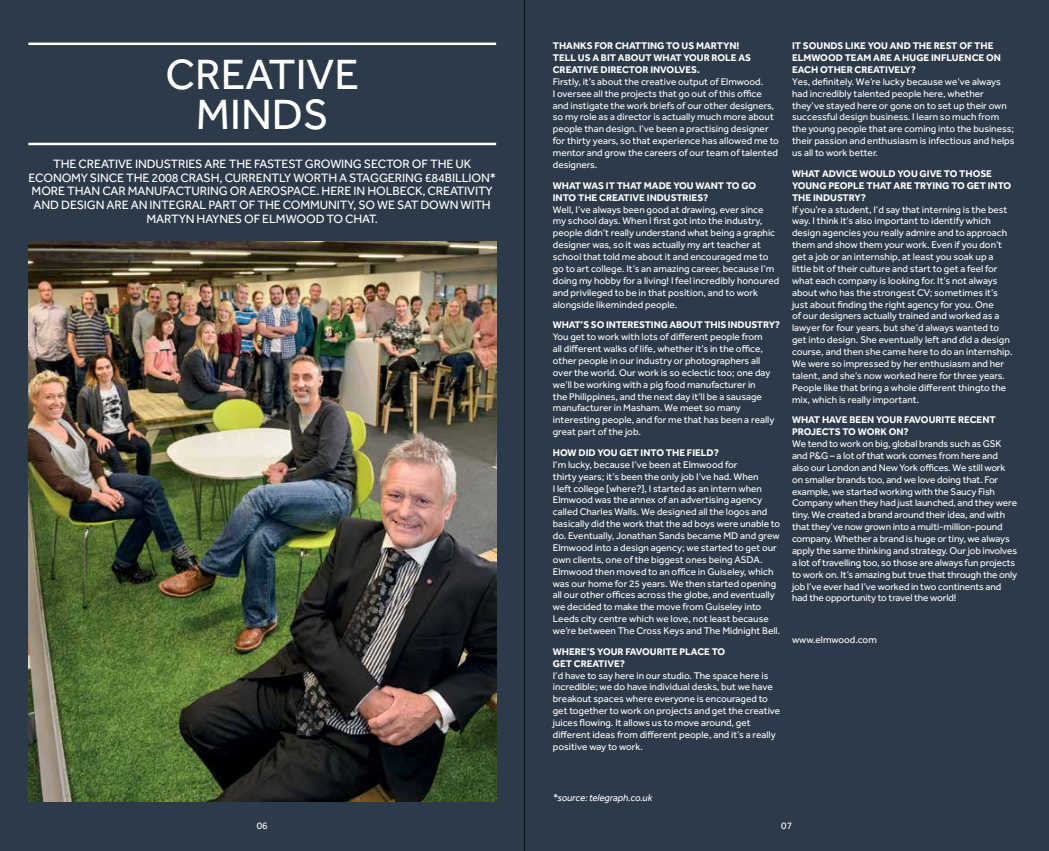
<style>
.page{position:relative;width:1049px;height:851px;background:#fff}
.page>*{position:absolute;margin:0;border:0;box-sizing:border-box;transform-origin:0 0}
.t1{font:43.75px/40px "Effra";color:#fff;text-align:center}
.t2{font:12.5px/13.8px "Effra";letter-spacing:-.01em;color:#fff;text-align:center}
.t3{font:10px/11.9px "Effra";color:#fff}
.t4{font:700 10px/11.9px "Effra";color:#fff}
.t5{font:italic 10px "Effra";letter-spacing:-.01em;color:#fff}
</style>
<div class="page">
<div style="left:524px;top:0;width:525px;height:850px;background:#2d3a49"></div>
<div style="left:0;top:0;width:524px;height:850px;background:#2d3a49"></div>
<img style="left:28px;top:241px;width:468px;height:560px">
<hr style="left:28px;top:143px;width:468px;height:2px;background:#fff">
<hr style="left:28px;top:43px;width:468px;height:2px;background:#fff">
<h1 class="t1" style="left:165px;top:53px;width:195px">CREATIVE<br>MINDS</h1>
<p class="t2" style="left:28px;top:157px;width:469px">THE CREATIVE INDUSTRIES ARE THE FASTEST GROWING SECTOR OF THE UK ECONOMY SINCE THE 2008 CRASH, CURRENTLY WORTH A STAGGERING £84BILLION* MORE THAN CAR MANUFACTURING OR AEROSPACE. HERE IN HOLBECK, CREATIVITY AND DESIGN ARE AN INTEGRAL PART OF THE COMMUNITY, SO WE SAT DOWN WITH MARTYN HAYNES OF ELMWOOD TO CHAT.</p>
<p class="t4" style="left:553px;top:40px;width:200px">THANKS FOR CHATTING TO US MARTYN!<br>TELL US A BIT ABOUT WHAT YOUR ROLE AS<br>CREATIVE DIRECTOR INVOLVES.</p>
<p class="t3" style="left:553px;top:75px;width:228px">Firstly, it’s about the creative output of Elmwood.<br>I oversee all the projects that go out of this office and instigate the work briefs of our other designers, so my role as a director is actually much more about people than design. I’ve been a practising designer for thirty years, so that experience has allowed me to mentor and grow the careers of our team of talented designers.</p>
<p class="t4" style="left:553px;top:179px;width:205px">WHAT WAS IT THAT MADE YOU WANT TO GO<br>INTO THE CREATIVE INDUSTRIES?</p>
<p class="t3" style="left:553px;top:203px;width:228px">Well, I’ve always been good at drawing, ever since my school days. When I first got into the industry, people didn’t really understand what being a graphic designer was, so it was actually my art teacher at school that told me about it and encouraged me to go to art college. It’s an amazing career, because I’m doing my hobby for a living! I feel incredibly honoured and privileged to be in that position, and to work alongside likeminded people.</p>
<p class="t4" style="left:553px;top:319px;width:229px">WHAT’S SO INTERESTING ABOUT THIS INDUSTRY?</p>
<p class="t3" style="left:553px;top:331px;width:223px">You get to work with lots of different people from all different walks of life, whether it’s in the office, other people in our industry or photographers all over the world. Our work is so eclectic too; one day we’ll be working with a pig food manufacturer in<br>the Philippines, and the next day it’ll be a sausage manufacturer in Masham. We meet so many interesting people, and for me that has been a really great part of the job.</p>
<p class="t4" style="left:553px;top:446px;width:168px">HOW DID YOU GET INTO THE FIELD?</p>
<p class="t3" style="left:553px;top:458px;width:229px">I’m lucky, because I’ve been at Elmwood for<br>thirty years; it’s been the only job I’ve had. When<br>I left college [where?], I started as an intern when Elmwood was the annex of an advertising agency called Charles Walls. We designed all the logos and basically did the work that the ad boys were unable to do. Eventually, Jonathan Sands became MD and grew Elmwood into a design agency; we started to get our own clients, one of the biggest ones being ASDA.<br>Elmwood then moved to an office in Guiseley, which was our home for 25 years. We then started opening all our other offices across the globe, and eventually we decided to make the move from Guiseley into Leeds city centre which we love, not least because we’re between The Cross Keys and The Midnight Bell.</p>
<p class="t4" style="left:553px;top:645px;width:174px">WHERE’S YOUR FAVOURITE PLACE TO<br>GET CREATIVE?</p>
<p class="t3" style="left:553px;top:669px;width:229px">I’d have to say here in our studio. The space here is incredible; we do have individual desks, but we have breakout spaces where everyone is encouraged to get together to work on projects and get the creative juices flowing. It allows us to move around, get different ideas from different people, and it’s a really positive way to work.</p>
<p class="t4" style="left:792px;top:40px;width:210px">IT SOUNDS LIKE YOU AND THE REST OF THE<br>ELMWOOD TEAM ARE A HUGE INFLUENCE ON<br>EACH OTHER CREATIVELY?</p>
<p class="t3" style="left:792px;top:75px;width:224px">Yes, definitely. We’re lucky because we’ve always had incredibly talented people here, whether they’ve stayed here or gone on to set up their own successful design business. I learn so much from the young people that are coming into the business; their passion and enthusiasm is infectious and helps us all to work better.</p>
<p class="t4" style="left:792px;top:167px;width:221px">WHAT ADVICE WOULD YOU GIVE TO THOSE<br>YOUNG PEOPLE THAT ARE TRYING TO GET INTO<br>THE INDUSTRY?</p>
<p class="t3" style="left:792px;top:203px;width:222px">If you’re a student, I’d say that interning is the best way. I think it’s also important to identify which design agencies you really admire and to approach them and show them your work. Even if you don’t get a job or an internship, at least you soak up a little bit of their culture and start to get a feel for what each company is looking for. It’s not always about who has the strongest CV; sometimes it’s just about finding the right agency for you. One<br>of our designers actually trained and worked as a lawyer for four years, but she’d always wanted to get into design. She eventually left and did a design course, and then she came here to do an internship.<br>We were so impressed by her enthusiasm and her talent, and she’s now worked here for three years.<br>People like that bring a whole different thingto the mix, which is really important.</p>
<p class="t4" style="left:792px;top:414px;width:205px">WHAT HAVE BEEN YOUR FAVOURITE RECENT<br>PROJECTS TO WORK ON?</p>
<p class="t3" style="left:792px;top:437px;width:227px">We tend to work on big, global brands such as GSK and P&amp;G – a lot of that work comes from here and also our London and New York offices. We still work on smaller brands too, and we love doing that. For example, we started working with the Saucy Fish Company when they had just launched, and they were tiny. We created a brand around their idea, and with that they’ve now grown into a multi-million-pound company. Whether a brand is huge or tiny, we always apply the same thinking and strategy. Our job involves a lot of travelling too, so those are always fun projects to work on. It’s amazing but true that through the only job I’ve ever had I’ve worked in two continents and had the opportunity to travel the world!</p>
<p class="t3" style="left:792px;top:633px;width:86px">www.elmwood.com</p>
<p class="t5" style="left:553px;top:791px;width:101px">*source: telegraph.co.uk</p>
<p class="t3" style="left:257px;top:819px;width:12px">06</p>
<p class="t3" style="left:781px;top:819px;width:12px">07</p>
</div>
